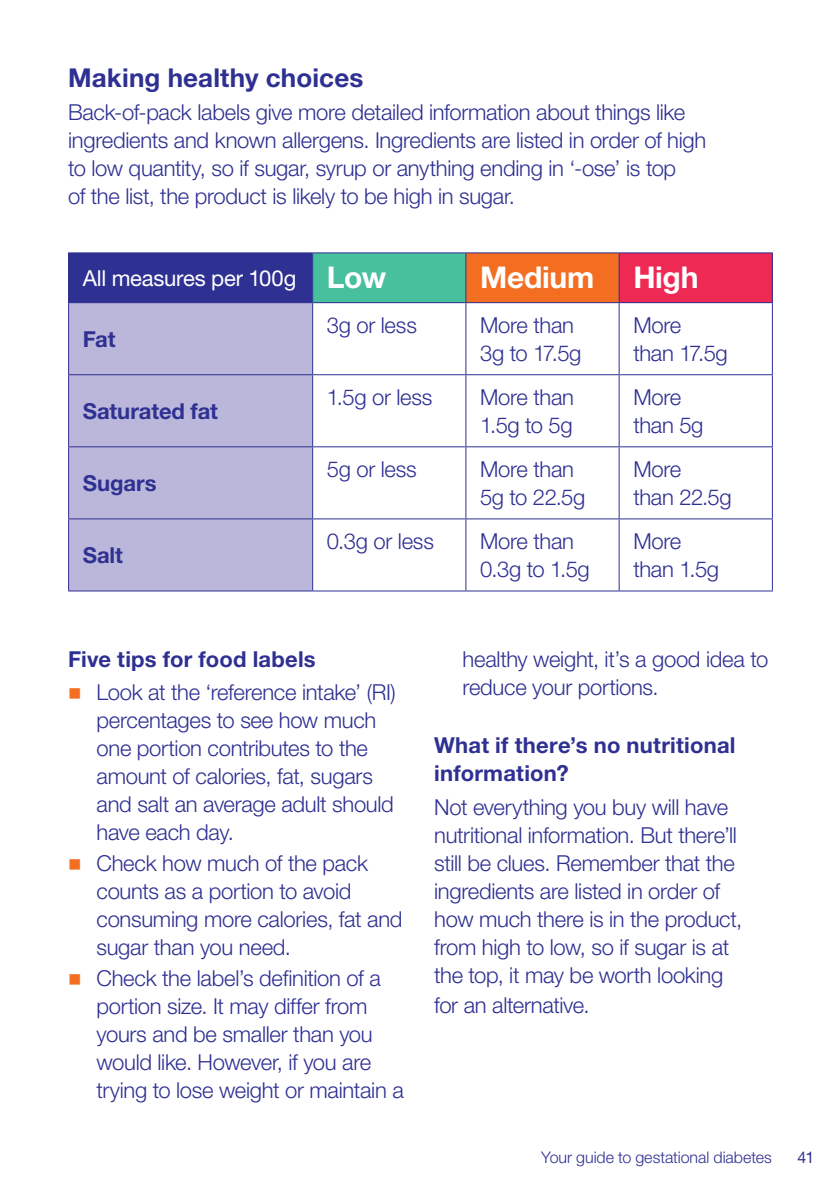
<style>
.page{position:relative;width:840px;height:1191px;background:#fff}
.page>*{position:absolute;margin:0;border:0;box-sizing:border-box;transform-origin:0 0}
.Text{font:700 30px "Helvetica Neue LT Std";letter-spacing:-.01em;color:#fff}
.Heading_3__Blue{font:700 26px "Helvetica Neue LT Std";letter-spacing:.005em;color:#2e3092}
.Text-2{font:300 22px/28px "Helvetica Neue LT Std";letter-spacing:-.015em;color:#2e3092}
.Heading_3__Blue-2{font:700 22px/28px "Helvetica Neue LT Std";letter-spacing:.01em;color:#2e3092}
.Text-3{font:700 22px "Helvetica Neue LT Std";letter-spacing:-.005em;color:#2e3092}
.Text-4{font:22px "Helvetica Neue LT Std";letter-spacing:-.01em;color:#fff}
.t1{font:300 16px "Helvetica Neue LT Std";color:#2e3092}
.t2{font:16px "Helvetica Neue LT Std";color:#2e3092}
.s1{color:#f36e21}
</style>
<div class="page">
<div style="left:69px;top:253px;width:243px;height:50px;background:#2e3092"></div>
<div style="left:312px;top:253px;width:153px;height:50px;background:#48bf9d"></div>
<div style="left:465px;top:253px;width:153px;height:50px;background:#f36e21"></div>
<div style="left:618px;top:253px;width:154px;height:50px;background:#ee2953"></div>
<div style="left:69px;top:303px;width:243px;height:287px;background:#bbb7da"></div>
<hr style="left:68px;top:252px;width:244px;height:1px;background:#2e3092">
<hr style="left:68px;top:253px;width:1px;height:49px;background:#2e3092">
<hr style="left:312px;top:252px;width:153px;height:1px;background:#2e3092">
<hr style="left:312px;top:253px;width:1px;height:49px;background:#2e3092">
<hr style="left:465px;top:252px;width:153px;height:1px;background:#2e3092">
<hr style="left:465px;top:253px;width:1px;height:49px;background:#2e3092">
<hr style="left:618px;top:252px;width:154px;height:1px;background:#2e3092">
<hr style="left:618px;top:253px;width:1px;height:49px;background:#2e3092">
<hr style="left:771px;top:253px;width:1px;height:49px;background:#2e3092">
<hr style="left:68px;top:302px;width:244px;height:1px;background:#2e3092">
<hr style="left:68px;top:303px;width:1px;height:71px;background:#2e3092">
<hr style="left:312px;top:302px;width:153px;height:1px;background:#2e3092">
<hr style="left:312px;top:303px;width:1px;height:71px;background:#2e3092">
<hr style="left:465px;top:302px;width:153px;height:1px;background:#2e3092">
<hr style="left:465px;top:303px;width:1px;height:71px;background:#2e3092">
<hr style="left:618px;top:302px;width:154px;height:1px;background:#2e3092">
<hr style="left:618px;top:303px;width:1px;height:71px;background:#2e3092">
<hr style="left:771px;top:303px;width:1px;height:71px;background:#2e3092">
<hr style="left:68px;top:374px;width:244px;height:1px;background:#2e3092">
<hr style="left:68px;top:375px;width:1px;height:71px;background:#2e3092">
<hr style="left:312px;top:374px;width:153px;height:1px;background:#2e3092">
<hr style="left:312px;top:375px;width:1px;height:71px;background:#2e3092">
<hr style="left:465px;top:374px;width:153px;height:1px;background:#2e3092">
<hr style="left:465px;top:375px;width:1px;height:71px;background:#2e3092">
<hr style="left:618px;top:374px;width:154px;height:1px;background:#2e3092">
<hr style="left:618px;top:375px;width:1px;height:71px;background:#2e3092">
<hr style="left:771px;top:375px;width:1px;height:71px;background:#2e3092">
<hr style="left:68px;top:446px;width:244px;height:1px;background:#2e3092">
<hr style="left:68px;top:447px;width:1px;height:71px;background:#2e3092">
<hr style="left:312px;top:446px;width:153px;height:1px;background:#2e3092">
<hr style="left:312px;top:447px;width:1px;height:71px;background:#2e3092">
<hr style="left:465px;top:446px;width:153px;height:1px;background:#2e3092">
<hr style="left:465px;top:447px;width:1px;height:71px;background:#2e3092">
<hr style="left:618px;top:446px;width:154px;height:1px;background:#2e3092">
<hr style="left:618px;top:447px;width:1px;height:71px;background:#2e3092">
<hr style="left:771px;top:447px;width:1px;height:71px;background:#2e3092">
<hr style="left:68px;top:518px;width:244px;height:1px;background:#2e3092">
<hr style="left:68px;top:519px;width:1px;height:71px;background:#2e3092">
<hr style="left:312px;top:518px;width:153px;height:1px;background:#2e3092">
<hr style="left:312px;top:519px;width:1px;height:71px;background:#2e3092">
<hr style="left:465px;top:518px;width:153px;height:1px;background:#2e3092">
<hr style="left:465px;top:519px;width:1px;height:71px;background:#2e3092">
<hr style="left:618px;top:518px;width:154px;height:1px;background:#2e3092">
<hr style="left:618px;top:519px;width:1px;height:71px;background:#2e3092">
<hr style="left:771px;top:519px;width:1px;height:71px;background:#2e3092">
<hr style="left:68px;top:590px;width:244px;height:1px;background:#2e3092">
<hr style="left:312px;top:590px;width:153px;height:1px;background:#2e3092">
<hr style="left:465px;top:590px;width:153px;height:1px;background:#2e3092">
<hr style="left:618px;top:590px;width:154px;height:1px;background:#2e3092">
<p class="Heading_3__Blue" style="left:68px;top:61px;width:296px">Making healthy choices</p>
<p class="Text-2" style="left:68px;top:98px;width:639px">Back-of-pack labels give more detailed information about things like ingredients and known allergens. Ingredients are listed in order of high to low quantity, so if sugar, syrup or anything ending in ‘-ose’ is top<br>of the list, the product is likely to be high in sugar.</p>
<p class="Text-4" style="left:83px;top:265px;width:215px">All measures per 100g</p>
<p class="Text" style="left:326px;top:259px;width:61px">Low</p>
<p class="Text" style="left:480px;top:259px;width:116px">Medium</p>
<p class="Text" style="left:633px;top:259px;width:67px">High</p>
<p class="Text-3" style="left:83px;top:325px;width:34px">Fat</p>
<p class="Text-2" style="left:326px;top:310px;width:91px">3g or less</p>
<p class="Text-2" style="left:480px;top:310px;width:103px">More than<br>3g to 17.5g</p>
<p class="Text-2" style="left:633px;top:310px;width:96px">More<br>than 17.5g</p>
<p class="Text-3" style="left:83px;top:397px;width:137px">Saturated fat</p>
<p class="Text-3" style="left:83px;top:469px;width:75px">Sugars</p>
<p class="Text-3" style="left:83px;top:541px;width:42px">Salt</p>
<p class="Text-2" style="left:326px;top:382px;width:107px">1.5g or less</p>
<p class="Text-2" style="left:480px;top:382px;width:95px">More than<br>1.5g to 5g</p>
<p class="Text-2" style="left:633px;top:382px;width:72px">More than 5g</p>
<p class="Text-2" style="left:326px;top:454px;width:91px">5g or less</p>
<p class="Text-2" style="left:480px;top:454px;width:107px">More than<br>5g to 22.5g</p>
<p class="Text-2" style="left:633px;top:454px;width:100px">More<br>than 22.5g</p>
<p class="Text-2" style="left:326px;top:526px;width:108px">0.3g or less</p>
<p class="Text-2" style="left:480px;top:526px;width:111px">More than<br>0.3g to 1.5g</p>
<p class="Text-2" style="left:633px;top:526px;width:87px">More than 1.5g</p>
<p class="Heading_3__Blue-2" style="left:68px;top:644px;width:249px">Five tips for food labels</p>
<p class="Text-2" style="left:96px;top:678px;width:301px;text-indent:-28px"><span class="s1">■</span> Look at the ‘reference intake’ (RI) percentages to see how much one portion contributes to the amount of calories, fat, sugars and salt an average adult should have each day.</p>
<p class="Text-2" style="left:96px;top:848px;width:307px;text-indent:-28px"><span class="s1">■</span> Check how much of the pack counts as a portion to avoid consuming more calories, fat and sugar than you need.</p>
<p class="Text-2" style="left:96px;top:963px;width:308px;text-indent:-28px"><span class="s1">■</span> Check the label’s definition of a portion size. It may differ from yours and be smaller than you would like. However, if you are trying to lose weight or maintain a</p>
<p class="Text-2" style="left:462px;top:644px;width:307px">healthy weight, it’s a good idea to reduce your portions.</p>
<p class="Heading_3__Blue-2" style="left:434px;top:731px;width:303px">What if there’s no nutritional information?</p>
<p class="Text-2" style="left:434px;top:792px;width:309px">Not everything you buy will have nutritional information. But there’ll still be clues. Remember that the ingredients are listed in order of how much there is in the product, from high to low, so if sugar is at the top, it may be worth looking</p>
<p class="Text-2" style="left:434px;top:990px;width:157px">for an alternative.</p>
<p class="t1" style="left:541px;top:1147px;width:232px">Your guide to gestational diabetes</p>
<p class="t2" style="left:797px;top:1147px;width:18px">41</p>
</div>
